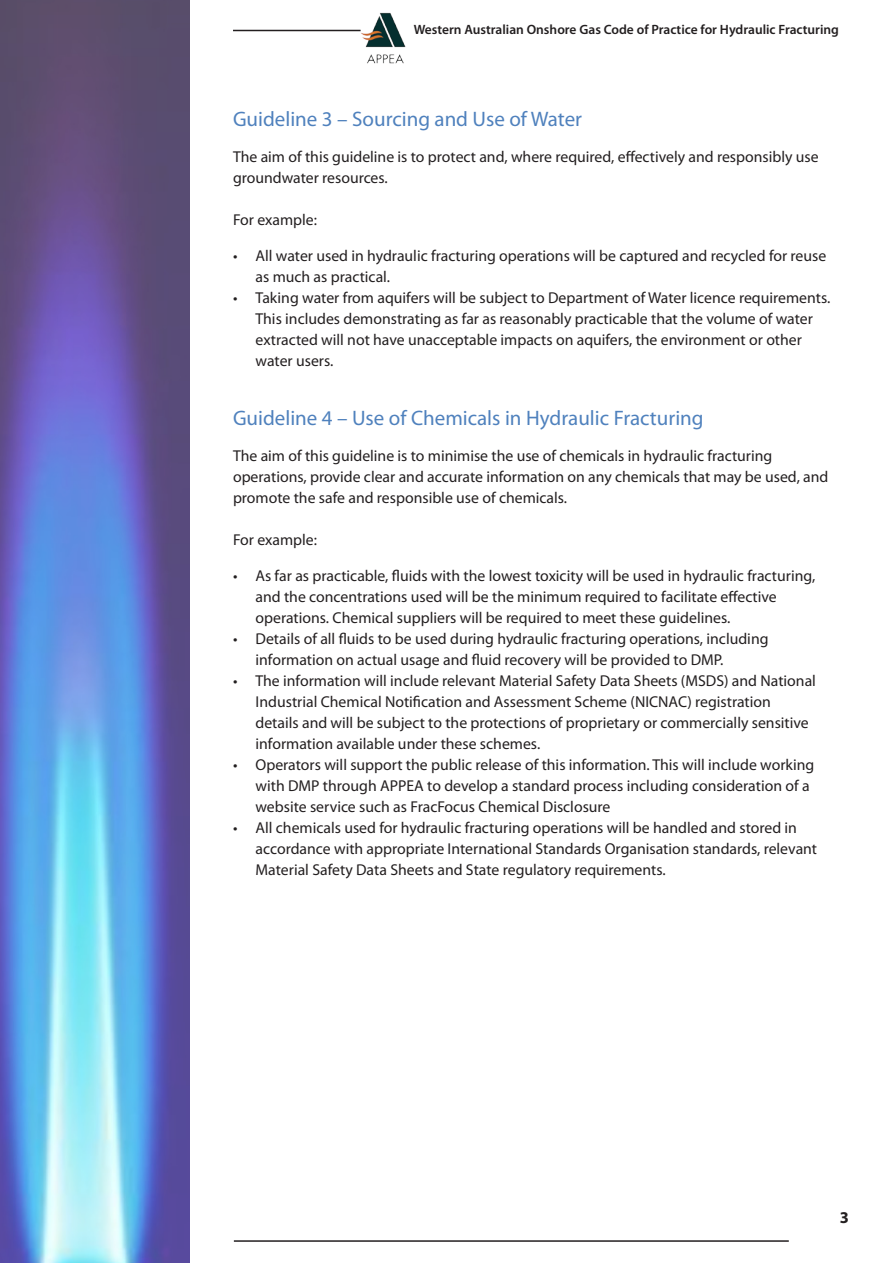
<style>
.page{position:relative;width:893px;height:1263px;background:#fff}
.page>*{position:absolute;margin:0;border:0;box-sizing:border-box;transform-origin:0 0}
.t1{font:21px "Myriad Pro";color:#4f81bd}
.t2{font:700 16.5px "Myriad Pro";color:#231f20}
.t3{font:15.75px/21px "Myriad Pro";color:#231f20}
.t4{font:600 13.5px "Myriad Pro";color:#231f20}
</style>
<div class="page">
<hr style="left:234px;top:1240px;width:555px;height:2px;background:#231f20">
<hr style="left:233px;top:30px;width:128px;height:1px;background:#231f20">
<img style="left:0;top:0;width:189px;height:1263px">
<img style="left:361px;top:13px;width:45px;height:51px">
<p class="t4" style="left:414px;top:20px;width:427px">Western Australian Onshore Gas Code of Practice for Hydraulic Fracturing</p>
<h1 class="t1" style="left:233px;top:106px;width:350px">Guideline 3 – Sourcing and Use of Water</h1>
<p class="t3" style="left:233px;top:146px;width:587px">The aim of this guideline is to protect and, where required, effectively and responsibly use groundwater resources.</p>
<p class="t3" style="left:233px;top:209px;width:86px">For example:</p>
<p class="t3" style="left:256px;top:245px;width:572px;text-indent:-23px">• All water used in hydraulic fracturing operations will be captured and recycled for reuse as much as practical.</p>
<p class="t3" style="left:255px;top:287px;width:576px;text-indent:-22px">• Taking water from aquifers will be subject to Department of Water licence requirements.<br>This includes demonstrating as far as reasonably practicable that the volume of water extracted will not have unacceptable impacts on aquifers, the environment or other water users.</p>
<h1 class="t1" style="left:233px;top:405px;width:472px">Guideline 4 – Use of Chemicals in Hydraulic Fracturing</h1>
<p class="t3" style="left:233px;top:445px;width:597px">The aim of this guideline is to minimise the use of chemicals in hydraulic fracturing operations, provide clear and accurate information on any chemicals that may be used, and promote the safe and responsible use of chemicals.</p>
<p class="t3" style="left:233px;top:529px;width:86px">For example:</p>
<p class="t3" style="left:256px;top:565px;width:561px;text-indent:-23px">• As far as practicable, fluids with the lowest toxicity will be used in hydraulic fracturing, and the concentrations used will be the minimum required to facilitate effective operations. Chemical suppliers will be required to meet these guidelines.</p>
<p class="t3" style="left:256px;top:628px;width:514px;text-indent:-23px">• Details of all fluids to be used during hydraulic fracturing operations, including information on actual usage and fluid recovery will be provided to DMP.</p>
<p class="t3" style="left:256px;top:670px;width:562px;text-indent:-23px">• The information will include relevant Material Safety Data Sheets (MSDS) and National Industrial Chemical Notification and Assessment Scheme (NICNAC) registration details and will be subject to the protections of proprietary or commercially sensitive information available under these schemes.</p>
<p class="t3" style="left:255px;top:754px;width:560px;text-indent:-22px">• Operators will support the public release of this information. This will include working with DMP through APPEA to develop a standard process including consideration of a website service such as FracFocus Chemical Disclosure</p>
<p class="t3" style="left:255px;top:817px;width:563px;text-indent:-23px">• All chemicals used for hydraulic fracturing operations will be handled and stored in accordance with appropriate International Standards Organisation standards, relevant<br>Material Safety Data Sheets and State regulatory requirements.</p>
<p class="t2" style="left:840px;top:1207px;width:11px">3</p>
</div>
